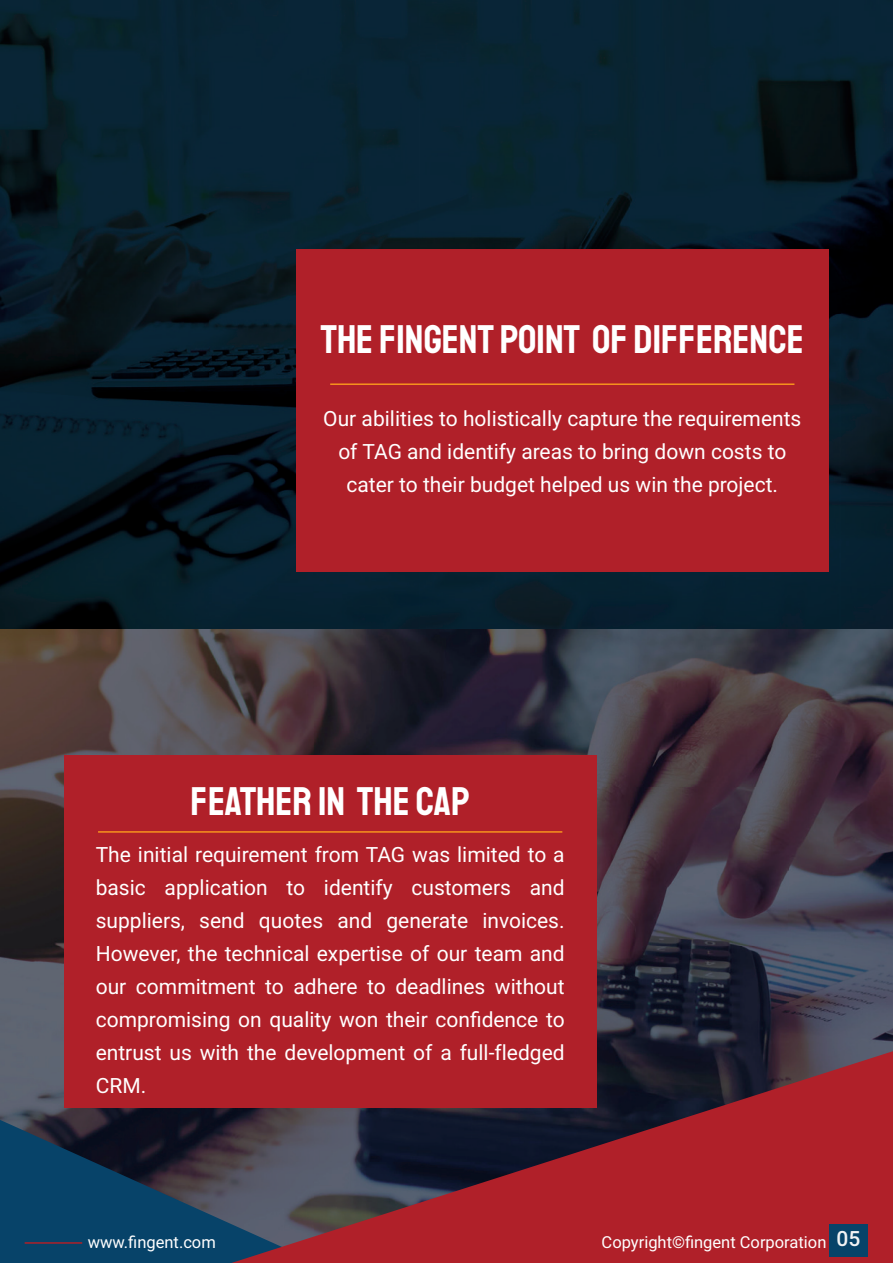
<style>
.page{position:relative;width:893px;height:1263px;background:#fff}
.page>*{position:absolute;margin:0;border:0;box-sizing:border-box;transform-origin:0 0}
.t1{font:40.5px "Staatliches";color:#fff}
.t2{font:21px/33px "Roboto";color:#fff;text-align:center}
.t3{font:16.5px "Roboto";color:#fff}
.s1{font-weight:500;font-size:21px;color:#f2f3f4}
</style>
<div class="page">
<img style="left:0;top:0;width:893px;height:1120px">
<div style="left:296px;top:249px;width:533px;height:323px;background:#b02029"></div>
<div style="left:64px;top:755px;width:532px;height:353px;background:#b02029"></div>
<hr style="left:330px;top:383px;width:464px;height:2px;background:#f7931d">
<svg style="left:0;top:1120px;width:231px;height:143px;background:#123754"></svg>
<svg style="left:231px;top:1051px;width:662px;height:212px;fill:#b02029"></svg>
<div style="left:829px;top:1224px;width:39px;height:32px;background:#074369"></div>
<hr style="left:25px;top:1242px;width:57px;height:2px;background:#b02029">
<hr style="left:98px;top:831px;width:464px;height:2px;background:#f7931d">
<h1 class="t1" style="left:321px;top:312px;width:484px">THE FINGENT POINT OF DIFFERENCE</h1>
<p class="t2" style="left:323px;top:402px;width:480px">Our abilities to holistically capture the requirements of TAG and identify areas to bring down costs to cater to their budget helped us win the project.</p>
<h1 class="t1" style="left:191px;top:775px;width:281px">FEATHER IN THE CAP</h1>
<p class="t2" style="left:96px;top:837px;width:470px;text-align:justify">The initial requirement from TAG was limited to a basic application to identify customers and suppliers, send quotes and generate invoices.<br>However, the technical expertise of our team and our commitment to adhere to deadlines without compromising on quality won their confidence to entrust us with the development of a full-fledged CRM.</p>
<p class="t3" style="left:88px;top:1230px;width:130px">www.fingent.com</p>
<p class="t3" style="left:602px;top:1230px;width:260px">Copyright©fingent Corporation <span class="s1">05</span></p>
</div>
